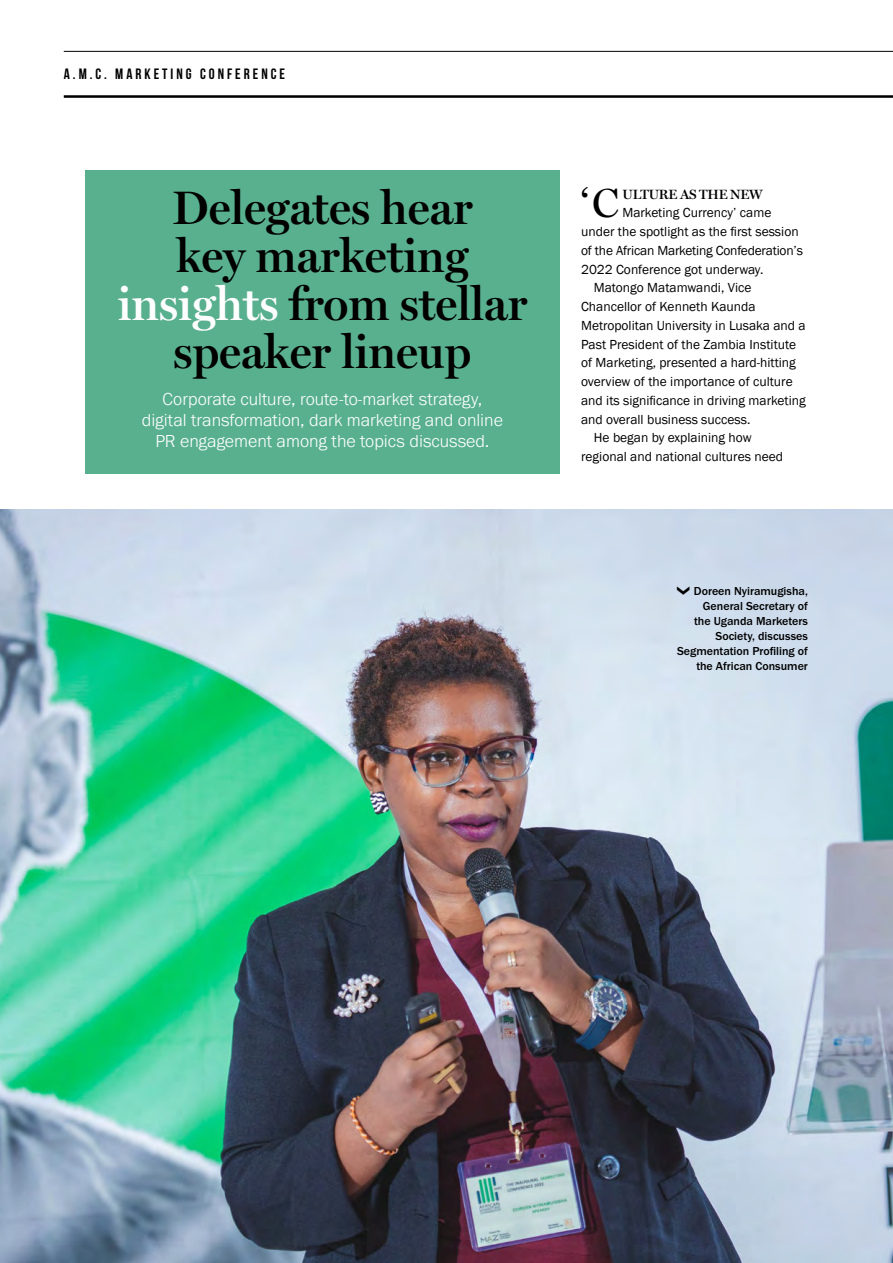
<style>
.page{position:relative;width:893px;height:1263px;background:#fff}
.page>*{position:absolute;margin:0;border:0;box-sizing:border-box;transform-origin:0 0}
.t1{font:600 47.25px/48px "Miller Display";color:#000;text-align:center}
.t2{font:40.95px "Miller Display";color:#000}
.t3{font:300 18px/21px "Franklin Gothic URW";color:#fff;text-align:center}
.t4{font:700 15px "Bebas Neue";letter-spacing:.2em;color:#000}
.t5{font:13.5px "Franklin Gothic";color:#000}
.t6{font:600 13.5px "Miller Display";letter-spacing:-.015em;color:#000}
.t7{font:500 12px/15px "Franklin Gothic URW";color:#000;text-align:right}
.s1{color:#fff}
</style>
<div class="page">
<hr style="left:64px;top:51px;width:829px;height:1px;background:#000">
<hr style="left:64px;top:95px;width:829px;height:3px;background:#000">
<div style="left:85px;top:170px;width:475px;height:304px;background:#58b08f"></div>
<img style="left:0;top:509px;width:893px;height:754px">
<svg style="left:677px;top:587px;width:13px;height:8px"></svg>
<p class="t4" style="left:64px;top:66px;width:223px">A.M.C. MARKETING CONFERENCE</p>
<h1 class="t1" style="left:118px;top:183px;width:411px">Delegates hear<br>key marketing <span class="s1">insights</span> from stellar speaker lineup</h1>
<h3 class="t3" style="left:142px;top:388px;width:363px">Corporate culture, route-to-market strategy, digital transformation, dark marketing and online<br>PR engagement among the topics discussed.</h3>
<h2 class="t2" style="left:581px;top:179px;width:39px">‘C</h2>
<p class="t6" style="left:622px;top:186px;width:142px">ULTURE AS THE NEW</p>
<p class="t5" style="left:622px;top:204px;width:150px">Marketing Currency’ came</p>
<p class="t5" style="left:581px;top:223px;width:219px">under the spotlight as the first session</p>
<p class="t5" style="left:581px;top:242px;width:223px">of the African Marketing Confederation’s</p>
<p class="t5" style="left:581px;top:261px;width:184px">2022 Conference got underway.</p>
<p class="t5" style="left:594px;top:279px;width:159px">Matongo Matamwandi, Vice</p>
<p class="t5" style="left:581px;top:298px;width:176px">Chancellor of Kenneth Kaunda</p>
<p class="t5" style="left:581px;top:317px;width:226px">Metropolitan University in Lusaka and a</p>
<p class="t5" style="left:581px;top:336px;width:216px">Past President of the Zambia Institute</p>
<p class="t5" style="left:581px;top:354px;width:216px">of Marketing, presented a hard-hitting</p>
<p class="t5" style="left:581px;top:373px;width:213px">overview of the importance of culture</p>
<p class="t5" style="left:581px;top:392px;width:226px">and its significance in driving marketing</p>
<p class="t5" style="left:581px;top:411px;width:171px">and overall business success.</p>
<p class="t5" style="left:594px;top:429px;width:159px">He began by explaining how</p>
<p class="t5" style="left:581px;top:448px;width:203px">regional and national cultures need</p>
<p class="t7" style="left:677px;top:583px;width:132px">Doreen Nyiramugisha,<br>General Secretary of<br>the Uganda Marketers<br>Society, discusses<br>Segmentation Profiling of the African Consumer</p>
</div>
